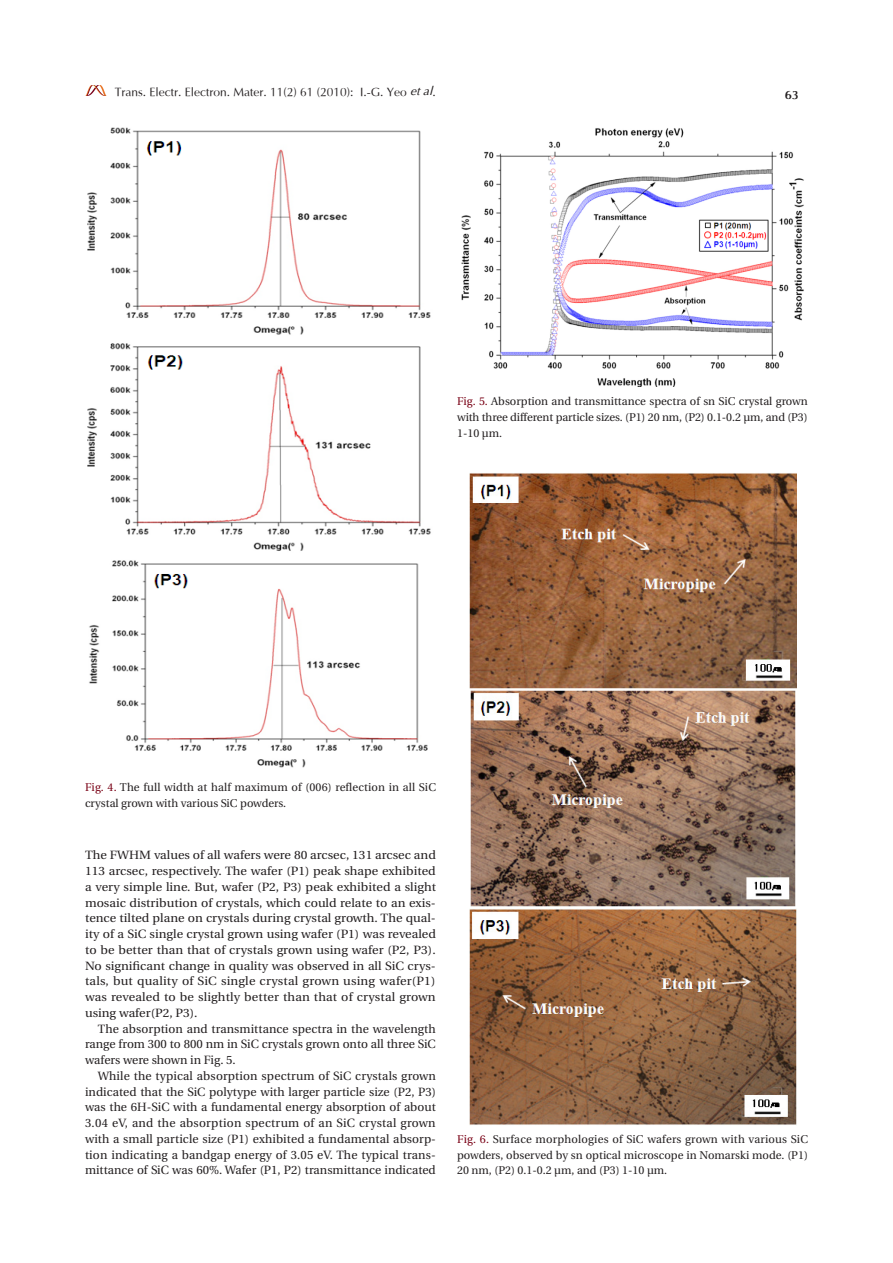
<style>
.page{position:relative;width:893px;height:1263px;background:#fff}
.page>*{position:absolute;margin:0;border:0;box-sizing:border-box;transform-origin:0 0}
.t1{font:12px/15.8px "Utopia";color:#231f20;text-align:justify;scale:1.05 1}
.t2{font:12px/15.8px "Utopia";color:#231f20;text-align:justify}
.t3{font:12px "Optima";color:#231f20}
.t4{font:700 12px "Optima";color:#231f20}
.t5{font:11.25px/15.8px "Utopia";color:#231f20;text-align:justify}
.s1{font-style:italic}
.s2{color:#790015}
</style>
<div class="page">
<img style="left:85px;top:86px;width:21px;height:10px">
<img style="left:88px;top:127px;width:343px;height:208px">
<img style="left:87px;top:343px;width:344px;height:208px">
<img style="left:89px;top:560px;width:339px;height:208px">
<img style="left:461px;top:128px;width:343px;height:259px">
<img style="left:470px;top:473px;width:326px;height:215px">
<img style="left:470px;top:690px;width:326px;height:216px">
<img style="left:470px;top:909px;width:326px;height:216px">
<p class="t3" style="left:115px;top:84px;width:322px">Trans. Electr. Electron. Mater. 11(2) 61 (2010): I.-G. Yeo <span class="s1">et al</span>.</p>
<p class="t4" style="left:785px;top:88px;width:16px">63</p>
<p class="t5" style="left:457px;top:393px;width:352px"><span class="s2">Fig. 5.</span> Absorption and transmittance spectra of sn SiC crystal grown with three different particle sizes. (P1) 20 nm, (P2) 0.1-0.2 µm, and (P3)<br>1-10 µm.</p>
<p class="t5" style="left:85px;top:779px;width:352px"><span class="s2">Fig. 4.</span> The full width at half maximum of (006) reflection in all SiC crystal grown with various SiC powders.</p>
<p class="t1" style="left:85px;top:848px;width:336px">The FWHM values of all wafers were 80 arcsec, 131 arcsec and 113 arcsec, respectively. The wafer (P1) peak shape exhibited a very simple line. But, wafer (P2, P3) peak exhibited a slight mosaic distribution of crystals, which could relate to an exis&shy;tence tilted plane on crystals during crystal growth. The qual&shy;ity of a SiC single crystal grown using wafer (P1) was revealed to be better than that of crystals grown using wafer (P2, P3).<br>No significant change in quality was observed in all SiC crys&shy;tals, but quality of SiC single crystal grown using wafer(P1) was revealed to be slightly better than that of crystal grown using wafer(P2, P3).</p>
<p class="t2" style="left:85px;top:1021px;width:352px;text-indent:13px">The absorption and transmittance spectra in the wavelength range from 300 to 800 nm in SiC crystals grown onto all three SiC wafers were shown in Fig. 5.</p>
<p class="t2" style="left:85px;top:1068px;width:353px;text-indent:13px">While the typical absorption spectrum of SiC crystals grown indicated that the SiC polytype with larger particle size (P2, P3) was the 6H-SiC with a fundamental energy absorption of about 3.04 eV, and the absorption spectrum of an SiC crystal grown with a small particle size (P1) exhibited a fundamental absorp&shy;tion indicating a bandgap energy of 3.05 eV. The typical trans&shy;mittance of SiC was 60%. Wafer (P1, P2) transmittance indicated</p>
<p class="t5" style="left:457px;top:1131px;width:352px"><span class="s2">Fig. 6.</span> Surface morphologies of SiC wafers grown with various SiC powders, observed by sn optical microscope in Nomarski mode. (P1)<br>20 nm, (P2) 0.1-0.2 µm, and (P3) 1-10 µm.</p>
</div>
